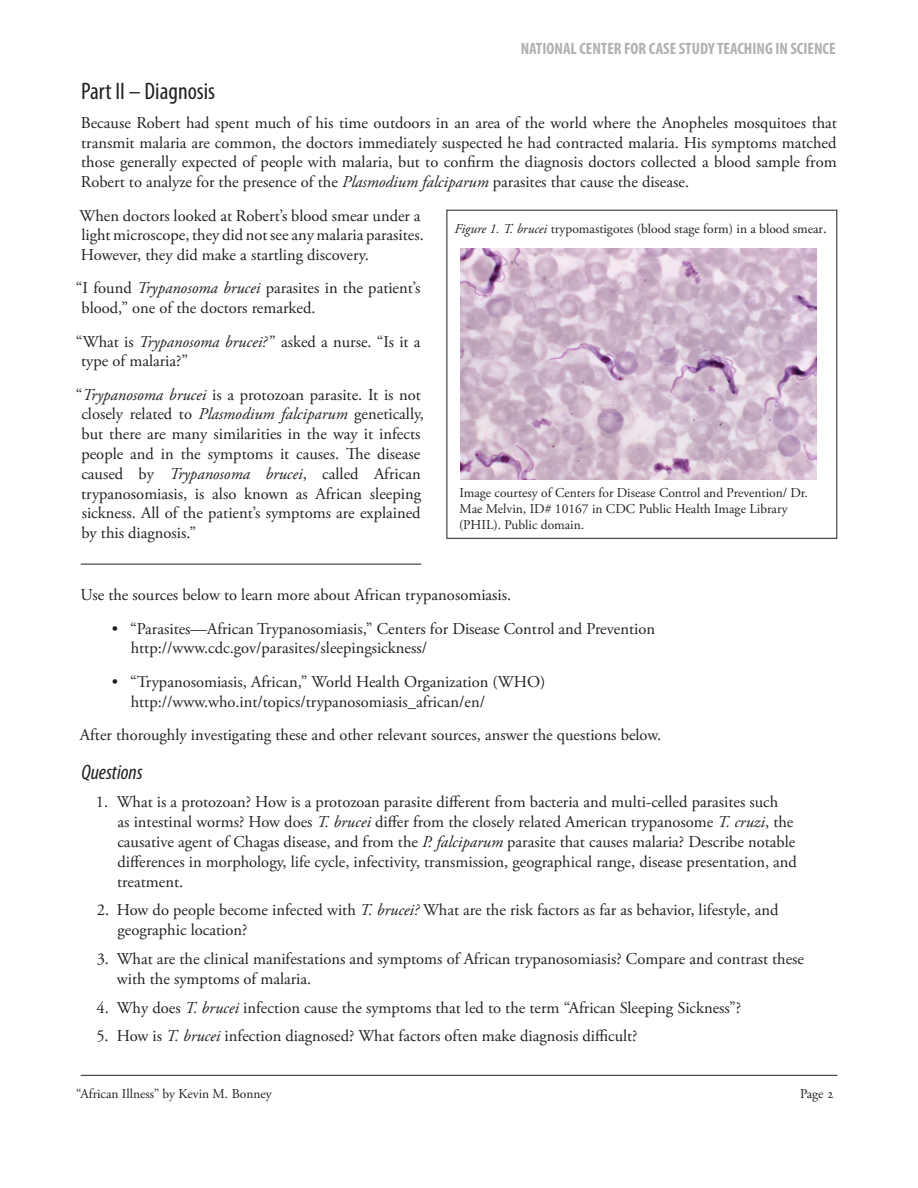
<style>
.page{position:relative;width:918px;height:1188px;background:#fff}
.page>*{position:absolute;margin:0;border:0;box-sizing:border-box;transform-origin:0 0}
.Major_Section{font:condensed 24px "Myriad Pro";color:#231f20}
.Subsection{font:italic condensed 21px "Myriad Pro";color:#231f20}
.Numbered_List{font:16.5px/19.8px "Adobe Garamond Pro";color:#231f20}
.Body{font:16.5px/19.8px "Adobe Garamond Pro";color:#231f20}
.Body__First_Line{font:16.5px/19.8px "Adobe Garamond Pro";color:#231f20;text-align:justify}
.Bullet{font:16.5px/19.8px "Adobe Garamond Pro";color:#231f20}
.Body-2{font:700 condensed 16.5px "Myriad Pro";color:#b0b1b5}
.t1{font:13.5px/16.2px "Adobe Garamond Pro";color:#231f20}
.s1{font-style:italic}
.s2{font-size:15px}
</style>
<div class="page">
<hr style="left:81px;top:1075px;width:756px;height:1px;background:#231f20">
<hr style="left:81px;top:564px;width:340px;height:1px;background:#231f20">
<img style="left:460px;top:249px;width:357px;height:230px">
<p class="Body-2" style="left:521px;top:38px;width:316px">NATIONAL CENTER FOR CASE STUDY TEACHING IN SCIENCE</p>
<p class="Major_Section" style="left:81px;top:77px;width:135px">Part II – Diagnosis</p>
<p class="Body__First_Line" style="left:81px;top:113px;width:758px">Because Robert had spent much of his time outdoors in an area of the world where the Anopheles mosquitoes that transmit malaria are common, the doctors immediately suspected he had contracted malaria. His symptoms matched those generally expected of people with malaria, but to confirm the diagnosis doctors collected a blood sample from Robert to analyze for the presence of the <span class="s1">Plasmodium falciparum</span> parasites that cause the disease.</p>
<p class="Body" style="left:80px;top:206px;width:346px">When doctors looked at Robert’s blood smear under a light microscope, they did not see any malaria parasites.<br>However, they did make a startling discovery.</p>
<p class="Body" style="left:81px;top:279px;width:341px;text-indent:-6px">“I found <span class="s1">Trypanosoma brucei</span> parasites in the patient’s blood,” one of the doctors remarked.</p>
<p class="Body" style="left:81px;top:332px;width:341px;text-indent:-5px">“What is <span class="s1">Trypanosoma brucei?</span> ” asked a nurse. “Is it a type of malaria?”</p>
<p class="Body" style="left:81px;top:385px;width:344px;text-indent:-5px">“<span class="s1">Trypanosoma brucei</span> is a protozoan parasite. It is not closely related to <span class="s1">Plasmodium falciparum</span> genetically, but there are many similarities in the way it infects people and in the symptoms it causes. The disease caused by <span class="s1">Trypanosoma brucei</span>, called African trypanosomiasis, is also known as African sleeping sickness. All of the patient’s symptoms are explained by this diagnosis.”</p>
<p class="t1" style="left:454px;top:221px;width:374px"><span class="s1">Figure 1. T. brucei</span> trypomastigotes (blood stage form) in a blood smear<span class="s2">.</span></p>
<p class="t1" style="left:459px;top:485px;width:351px">Image courtesy of Centers for Disease Control and Prevention/ Dr.<br>Mae Melvin, ID# 10167 in CDC Public Health Image Library (PHIL). Public domain.</p>
<p class="Body" style="left:81px;top:586px;width:432px">Use the sources below to learn more about African trypanosomiasis.</p>
<p class="Bullet" style="left:131px;top:619px;width:526px;text-indent:-19px">• “Parasites—African Trypanosomiasis,” Centers for Disease Control and Prevention http://www.cdc.gov/parasites/sleepingsickness/</p>
<p class="Bullet" style="left:131px;top:672px;width:416px;text-indent:-19px">• “Trypanosomiasis, African,” World Health Organization (WHO) http://www.who.int/topics/trypanosomiasis_african/en/</p>
<p class="Body" style="left:80px;top:725px;width:583px">After thoroughly investigating these and other relevant sources, answer the questions below.</p>
<p class="Subsection" style="left:81px;top:759px;width:63px">Questions</p>
<p class="Numbered_List" style="left:117px;top:793px;width:681px;text-indent:-21px">1. What is a protozoan? How is a protozoan parasite different from bacteria and multi-celled parasites such<br>as intestinal worms? How does <span class="s1">T. brucei</span> differ from the closely related American trypanosome <span class="s1">T. cruzi</span>, the causative agent of Chagas disease, and from the <span class="s1">P. falciparum</span> parasite that causes malaria? Describe notable differences in morphology, life cycle, infectivity, transmission, geographical range, disease presentation, and treatment.</p>
<p class="Numbered_List" style="left:117px;top:901px;width:663px;text-indent:-21px">2. How do people become infected with <span class="s1">T. brucei?</span> What are the risk factors as far as behavior, lifestyle, and geographic location?</p>
<p class="Numbered_List" style="left:117px;top:949px;width:689px;text-indent:-20px">3. What are the clinical manifestations and symptoms of African trypanosomiasis? Compare and contrast these with the symptoms of malaria.</p>
<p class="Numbered_List" style="left:97px;top:998px;width:646px">4. Why does <span class="s1">T. brucei</span> infection cause the symptoms that led to the term “African Sleeping Sickness”?</p>
<p class="Numbered_List" style="left:96px;top:1027px;width:543px">5. How is <span class="s1">T. brucei</span> infection diagnosed? What factors often make diagnosis difficult?</p>
<p class="t1" style="left:76px;top:1086px;width:197px">“African Illness” by Kevin M. Bonney</p>
<p class="t1" style="left:800px;top:1086px;width:35px">Page 2</p>
</div>
